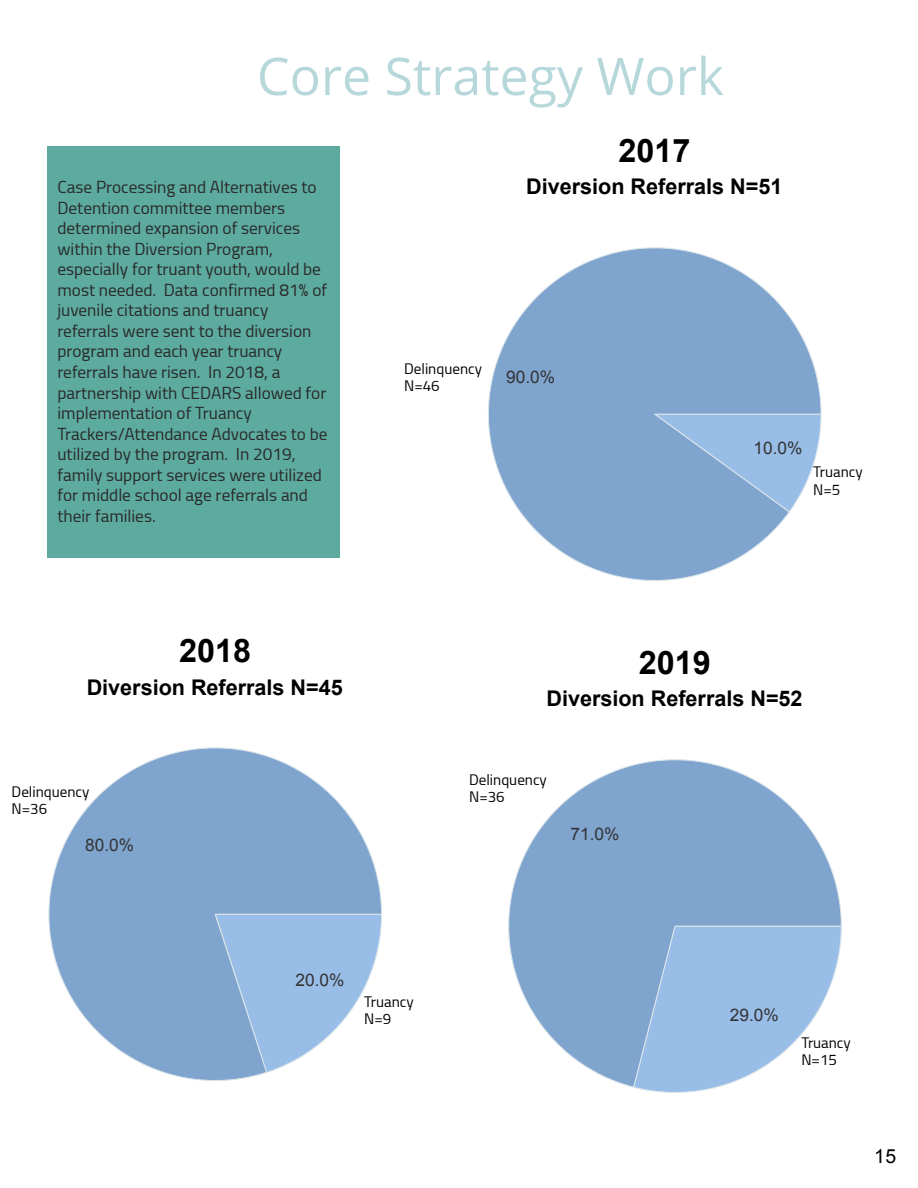
<style>
.page{position:relative;width:918px;height:1188px;background:#fff}
.page>*{position:absolute;margin:0;border:0;box-sizing:border-box;transform-origin:0 0}
.t1{font:51.9px "Open Sans";color:#b7d8db}
.t2{font:700 32.4px "Arial";color:#000}
.t3{font:700 21.6px "Arial";color:#000}
.t4{font:19.5px "Arial";color:#000}
.t5{font:17.25px/20.5px "Titillium";color:#292929}
.t6{font:17.25px "Arial";color:#333}
.t7{font:15.15px/17.2px "Titillium";color:#000}
</style>
<div class="page">
<div style="left:47px;top:146px;width:292px;height:411px;background:#5daa9e"></div>
<svg style="left:640px;top:1089px;width:70px;height:4px"></svg>
<svg style="left:508px;top:759px;width:334px;height:330px"></svg>
<svg style="left:48px;top:747px;width:334px;height:334px"></svg>
<svg style="left:488px;top:247px;width:334px;height:334px"></svg>
<h1 class="t1" style="left:257px;top:40px;width:469px">Core Strategy Work</h1>
<p class="t5" style="left:57px;top:176px;width:272px">Case Processing and Alternatives to<br>Detention committee members determined expansion of services within the Diversion Program, especially for truant youth, would be most needed. Data confirmed 81% of juvenile citations and truancy referrals were sent to the diversion program and each year truancy referrals have risen. In 2018, a partnership with CEDARS allowed for implementation of Truancy<br>Trackers/Attendance Advocates to be utilized by the program. In 2019, family support services were utilized for middle school age referrals and their families.</p>
<h2 class="t2" style="left:619px;top:133px;width:74px">2017</h2>
<p class="t3" style="left:526px;top:175px;width:258px">Diversion Referrals N=51</p>
<p class="t7" style="left:404px;top:359px;width:79px">Delinquency<br>N=46</p>
<p class="t6" style="left:506px;top:367px;width:50px">90.0%</p>
<p class="t6" style="left:754px;top:438px;width:50px">10.0%</p>
<p class="t7" style="left:813px;top:463px;width:51px">Truancy<br>N=5</p>
<h2 class="t2" style="left:179px;top:633px;width:74px">2018</h2>
<p class="t3" style="left:87px;top:675px;width:258px">Diversion Referrals N=45</p>
<p class="t7" style="left:12px;top:783px;width:79px">Delinquency<br>N=36</p>
<p class="t6" style="left:85px;top:836px;width:50px">80.0%</p>
<h2 class="t2" style="left:639px;top:645px;width:74px">2019</h2>
<p class="t3" style="left:546px;top:687px;width:258px">Diversion Referrals N=52</p>
<p class="t7" style="left:469px;top:771px;width:79px">Delinquency<br>N=36</p>
<p class="t6" style="left:570px;top:824px;width:50px">71.0%</p>
<p class="t6" style="left:296px;top:970px;width:50px">20.0%</p>
<p class="t7" style="left:364px;top:992px;width:51px">Truancy<br>N=9</p>
<p class="t6" style="left:730px;top:1005px;width:50px">29.0%</p>
<p class="t7" style="left:801px;top:1033px;width:51px">Truancy<br>N=15</p>
<p class="t4" style="left:875px;top:1146px;width:23px">15</p>
</div>
